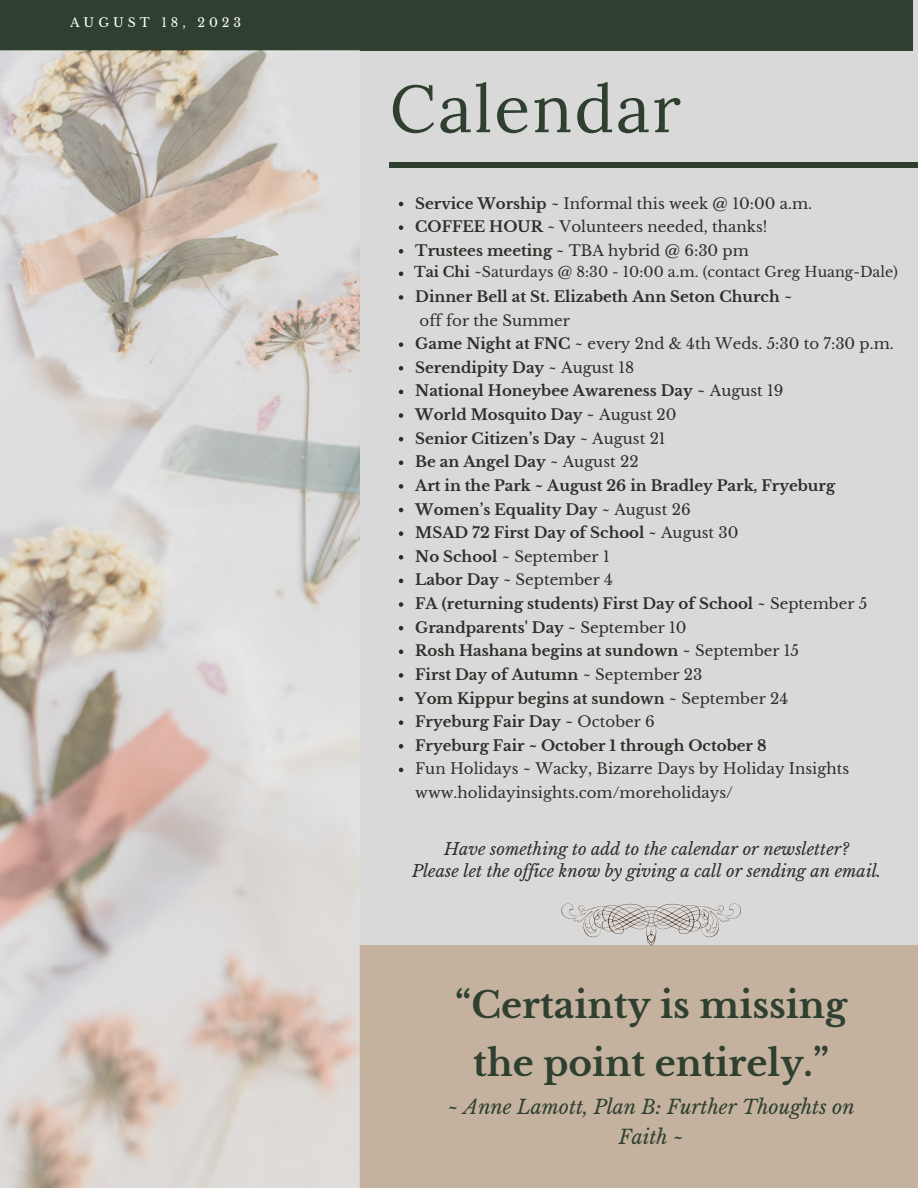
<style>
.page{position:relative;width:918px;height:1188px;background:#d9d9d9}
.page>*{position:absolute;margin:0;border:0;box-sizing:border-box;transform-origin:0 0}
.t1{font:66.3px "Lora";letter-spacing:.03em;color:#2f4030}
.t2{font:700 36px/57.3px "Libre Baskerville";color:#2f4030;text-align:center}
.t3{font:italic 19.5px/30.3px "Libre Baskerville";color:#2f4030;text-align:center}
.t4{font:italic 16.5px/22.5px "Libre Baskerville";color:#2e2e2a;text-align:center}
.t5{font:700 15px/23.7px "Libre Baskerville";color:#2e2e2a}
.t6{font:15px/23.7px "Libre Baskerville";color:#2e2e2a}
.t7{font:14.25px "Libre Baskerville";color:#2e2e2a}
.t8{font:12.45px "Libre Baskerville";letter-spacing:.32em;color:#fff}
.s1{font-weight:700}
.s2{font-weight:400}
</style>
<div class="page">
<hr style="left:390px;top:163px;width:528px;height:4px;background:#2f4030">
<div style="left:359px;top:946px;width:559px;height:242px;background:#c4b29e"></div>
<svg style="left:561px;top:903px;width:180px;height:42px"></svg>
<svg style="left:399px;top:202px;width:4px;height:4px"></svg>
<svg style="left:399px;top:225px;width:4px;height:5px"></svg>
<svg style="left:399px;top:249px;width:4px;height:5px"></svg>
<svg style="left:399px;top:272px;width:4px;height:4px"></svg>
<svg style="left:399px;top:295px;width:4px;height:5px"></svg>
<svg style="left:399px;top:342px;width:4px;height:5px"></svg>
<svg style="left:399px;top:366px;width:4px;height:5px"></svg>
<svg style="left:399px;top:390px;width:4px;height:4px"></svg>
<svg style="left:399px;top:413px;width:4px;height:5px"></svg>
<svg style="left:399px;top:437px;width:4px;height:4px"></svg>
<svg style="left:399px;top:461px;width:4px;height:4px"></svg>
<svg style="left:399px;top:484px;width:4px;height:5px"></svg>
<svg style="left:399px;top:508px;width:4px;height:4px"></svg>
<svg style="left:399px;top:531px;width:4px;height:5px"></svg>
<svg style="left:399px;top:555px;width:4px;height:5px"></svg>
<svg style="left:399px;top:579px;width:4px;height:4px"></svg>
<svg style="left:399px;top:602px;width:4px;height:5px"></svg>
<svg style="left:399px;top:626px;width:4px;height:4px"></svg>
<svg style="left:399px;top:650px;width:4px;height:4px"></svg>
<svg style="left:399px;top:673px;width:4px;height:5px"></svg>
<svg style="left:399px;top:697px;width:4px;height:4px"></svg>
<svg style="left:399px;top:720px;width:4px;height:5px"></svg>
<svg style="left:399px;top:744px;width:4px;height:5px"></svg>
<svg style="left:399px;top:768px;width:4px;height:4px"></svg>
<div style="left:0;top:0;width:912px;height:51px;background:#2f4030"></div>
<img style="left:0;top:51px;width:359px;height:1137px">
<p class="t8" style="left:70px;top:15px;width:173px">AUGUST 18, 2023</p>
<h1 class="t1" style="left:390px;top:66px;width:293px">Calendar</h1>
<p class="t6" style="left:415px;top:191px;width:398px"><span class="s1">Service Worship</span> ~ Informal this week @ 10:00 a.m.<br><span class="s1">COFFEE HOUR</span> ~ Volunteers needed, thanks!<br><span class="s1">Trustees meeting</span> ~ TBA hybrid @ 6:30 pm</p>
<p class="t7" style="left:414px;top:263px;width:486px"><span class="s1">Tai Chi</span> ~Saturdays @ 8:30 - 10:00 a.m. (contact Greg Huang-Dale)</p>
<p class="t5" style="left:415px;top:285px;width:480px">Dinner Bell at St. Elizabeth Ann Seton Church <span class="s2">~<br>off for the Summer<br></span>Game Night at FNC <span class="s2">~ every 2nd &amp; 4th Weds. 5:30 to 7:30 p.m.<br></span>Serendipity Day <span class="s2">~ August 18<br></span>National Honeybee Awareness Day <span class="s2">~ August 19<br></span>World Mosquito Day <span class="s2">~ August 20<br></span>Senior Citizen’s Day <span class="s2">~ August 21<br></span>Be an Angel Day <span class="s2">~ August 22<br></span>Art in the Park ~ August 26 in Bradley Park, Fryeburg Women’s Equality Day <span class="s2">~ August 26<br></span>MSAD 72 First Day of School <span class="s2">~ August 30<br></span>No School <span class="s2">~ September 1<br></span>Labor Day <span class="s2">~ September 4<br></span>FA (returning students) First Day of School <span class="s2">~ September 5<br></span>Grandparents' Day <span class="s2">~ September 10<br></span>Rosh Hashana begins at sundown <span class="s2">~ September 15<br></span>First Day of Autumn <span class="s2">~ September 23<br></span>Yom Kippur begins at sundown <span class="s2">~ September 24<br></span>Fryeburg Fair Day <span class="s2">~ October 6<br></span>Fryeburg Fair ~ October 1 through October 8</p>
<p class="t6" style="left:415px;top:757px;width:435px">Fun Holidays ~ Wacky, Bizarre Days by Holiday Insights www.holidayinsights.com/moreholidays/</p>
<p class="t4" style="left:412px;top:838px;width:471px">Have something to add to the calendar or newsletter?<br>Please let the of ice know by giving a call or sending an email.</p>
<h2 class="t2" style="left:455px;top:977px;width:393px">“Certainty is missing the point entirely.”</h2>
<h3 class="t3" style="left:448px;top:1092px;width:408px">~ Anne Lamott, Plan B: Further Thoughts on<br>Faith ~</h3>
</div>
